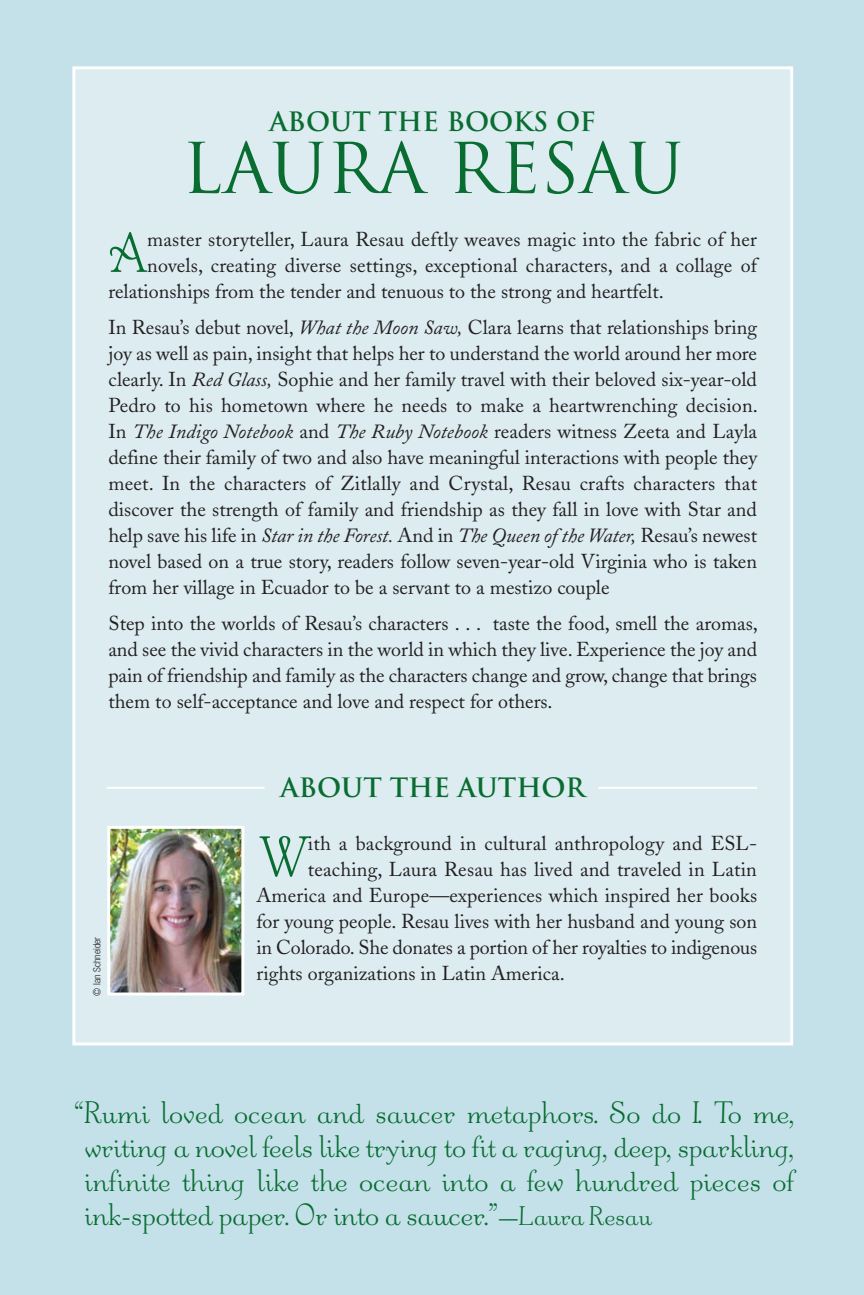
<style>
.page{position:relative;width:864px;height:1295px;background:#fff}
.page>*{position:absolute;margin:0;border:0;box-sizing:border-box;transform-origin:0 0}
.t1{font:68px "Trajan";color:#096c31}
.t2{font:55.4px "OPTI Announcement";color:#096c31}
.t3{font:30px/34px "OPTI Announcement";color:#096c31;text-align:justify}
.t4{font:700 26px "Trajan";color:#096c31}
.t5{font:20px/26px "Adobe Caslon";color:#231f20;text-align:justify}
.t6{font:300 condensed 10px "Helvetica Neue";color:#231f20}
.s1{font-style:italic}
.s2{font-size:26px}
</style>
<div class="page">
<div style="left:0;top:0;width:863px;height:1295px;background:#c4e1e9"></div>
<div style="left:75px;top:69px;width:714px;height:973px;background:#dcecf1"></div>
<hr style="left:598px;top:787px;width:158px;height:2px;background:#fff">
<hr style="left:107px;top:787px;width:157px;height:2px;background:#fff">
<img style="left:111px;top:830px;width:129px;height:161px">
<div style="left:107px;top:826px;width:137px;height:169px;border:3px solid #fff"></div>
<h3 class="t4" style="left:269px;top:107px;width:328px">ABOUT THE BOOKS OF</h3>
<h1 class="t1" style="left:182px;top:130px;width:503px">LAURA RESAU</h1>
<h2 class="t2" style="left:108px;top:236px;width:40px">A</h2>
<p class="t5" style="left:147px;top:228px;width:611px">master storyteller, Laura Resau deftly weaves magic into the fabric of her</p>
<p class="t5" style="left:147px;top:254px;width:611px">novels, creating diverse settings, exceptional characters, and a collage of</p>
<p class="t5" style="left:108px;top:280px;width:556px">relationships from the tender and tenuous to the strong and heartfelt.</p>
<p class="t5" style="left:108px;top:317px;width:650px">In Resau’s debut novel, <span class="s1">What the Moon Saw,</span> Clara learns that relationships bring joy as well as pain, insight that helps her to understand the world around her more clearly. In <span class="s1">Red Glass,</span> Sophie and her family travel with their beloved six-year-old Pedro to his hometown where he needs to make a heartwrenching decision.<br>In <span class="s1">The Indigo Notebook</span> and <span class="s1">The Ruby Notebook</span> readers witness Zeeta and Layla define their family of two and also have meaningful interactions with people they meet. In the characters of Zitlally and Crystal, Resau crafts characters that discover the strength of family and friendship as they fall in love with Star and help save his life in <span class="s1">Star in the Forest.</span> And in <span class="s1">The Queen of the Water,</span> Resau’s newest novel based on a true story, readers follow seven-year-old Virginia who is taken from her village in Ecuador to be a servant to a mestizo couple</p>
<p class="t5" style="left:108px;top:613px;width:650px">Step into the worlds of Resau’s characters . . . taste the food, smell the aromas, and see the vivid characters in the world in which they live. Experience the joy and pain of friendship and family as the characters change and grow, change that brings them to self-acceptance and love and respect for others.</p>
<p class="t6" style="left:93px;top:995px;width:60px;rotate:-90deg">© Ian Schneider</p>
<h3 class="t4" style="left:280px;top:773px;width:306px">ABOUT THE AUTHOR</h3>
<h2 class="t2" style="left:256px;top:840px;width:53px">W</h2>
<p class="t5" style="left:308px;top:833px;width:450px">ith a background in cultural anthropology and ESL-</p>
<p class="t5" style="left:308px;top:859px;width:450px">teaching, Laura Resau has lived and traveled in Latin</p>
<p class="t5" style="left:256px;top:885px;width:502px">America and Europe—experiences which inspired her books</p>
<p class="t5" style="left:256px;top:911px;width:502px">for young people. Resau lives with her husband and young son</p>
<p class="t5" style="left:256px;top:937px;width:502px">in Colorado. She donates a portion of her royalties to indigenous</p>
<p class="t5" style="left:256px;top:963px;width:310px">rights organizations in Latin America.</p>
<h3 class="t3" style="left:83px;top:1100px;width:711px;text-indent:-9px">“Rumi loved ocean and saucer metaphors. So do I. To me, writing a novel feels like trying to fit a raging, deep, sparkling, infinite thing like the ocean into a few hundred pieces of ink-spotted paper. Or into a saucer.”<span class="s2">—Laura Resau</span></h3>
</div>
